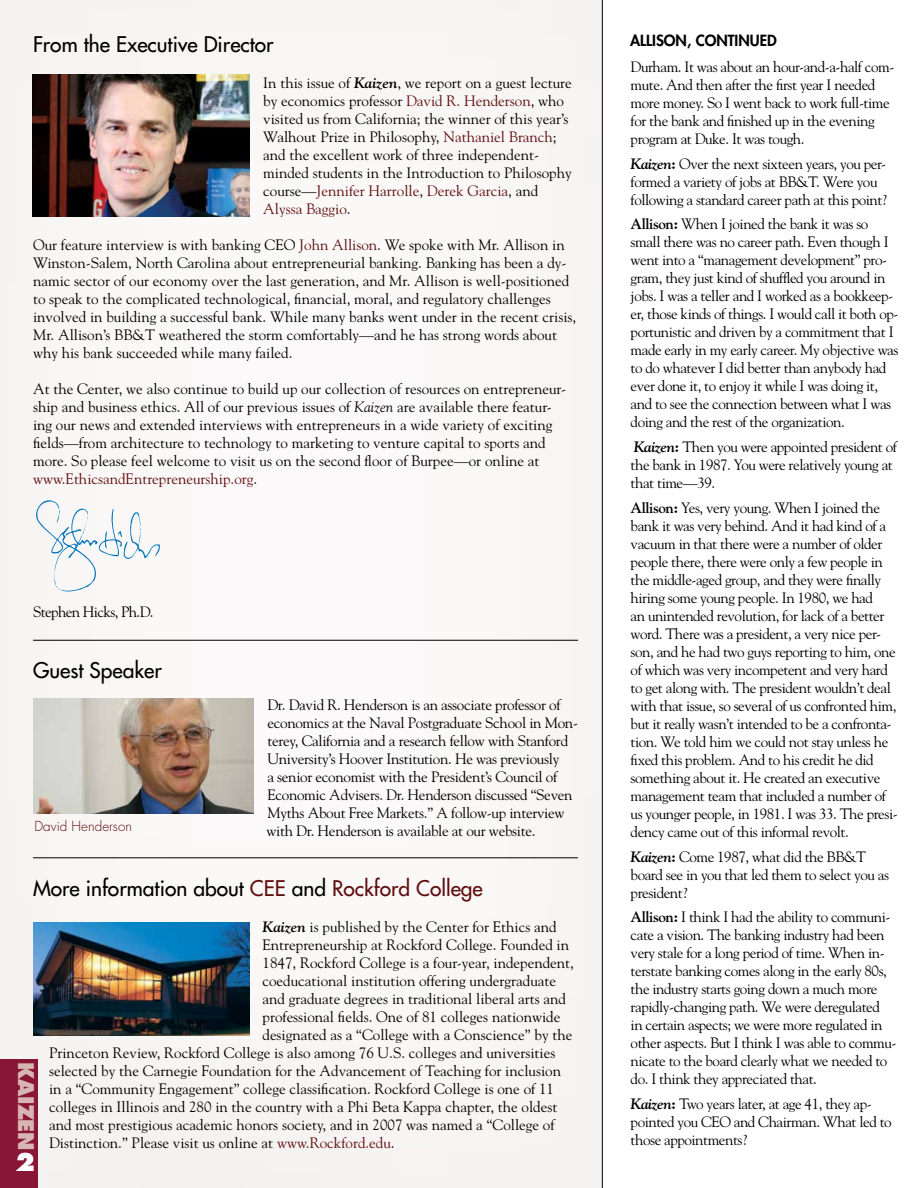
<style>
.page{position:relative;width:918px;height:1188px;background:#fff}
.page>*{position:absolute;margin:0;border:0;box-sizing:border-box;transform-origin:0 0}
.t1{font:800 24px "Futura Std";color:#fff}
.t2{font:500 21px "Futura Std";color:#000}
.t3{font:800 21px "Futura Std";letter-spacing:-.025em;color:#d7b5b3}
.t4{font:15px/18px "Goudy Std";letter-spacing:-.02em;color:#000}
.t5{font:15px/18px "Goudy Std";color:#000}
.t6{font:15px "Goudy Std";letter-spacing:-.04em;color:#000}
.t7{font:800 15px "Futura Std";color:#000}
.t8{font:300 13.5px "Futura Std";color:#600d0f}
.s1{font-weight:700;font-style:italic}
.s2{color:#600d0f}
.s3{font-style:italic}
.s4{font-weight:700}
</style>
<div class="page">
<div style="left:0;top:0;width:602px;height:1188px;background:#f9f7f6"></div>
<div style="left:0;top:1059px;width:37px;height:129px;background:#891635"></div>
<svg style="left:36px;top:500px;width:124px;height:92px"></svg>
<img style="left:33px;top:922px;width:216px;height:114px">
<hr style="left:33px;top:640px;width:545px;height:1px;background:#000">
<hr style="left:602px;top:0;width:1px;height:1188px;background:#000">
<img style="left:32px;top:75px;width:218px;height:141px">
<hr style="left:33px;top:858px;width:545px;height:1px;background:#000">
<img style="left:34px;top:699px;width:220px;height:114px">
<h2 class="t2" style="left:33px;top:31px;width:242px">From the Executive Director</h2>
<p class="t5" style="left:263px;top:73px;width:310px">In this issue of <span class="s1">Kaizen</span>, we report on a guest lecture by economics professor <span class="s2">David R. Henderson</span>, who visited us from California; the winner of this year’s Walhout Prize in Philosophy, <span class="s2">Nathaniel Branch</span>; and the excellent work of three independent&shy;minded students in the Introduction to Philosophy course—<span class="s2">Jennifer Harrolle</span>, <span class="s2">Derek Garcia</span>, and <span class="s2">Alyssa Baggio</span>.</p>
<p class="t5" style="left:33px;top:235px;width:545px">Our feature interview is with banking CEO <span class="s2">John Allison</span>. We spoke with Mr. Allison in Winston-Salem, North Carolina about entrepreneurial banking. Banking has been a dy&shy;namic sector of our economy over the last generation, and Mr. Allison is well-positioned to speak to the complicated technological, financial, moral, and regulatory challenges involved in building a successful bank. While many banks went under in the recent crisis, Mr. Allison’s BB&amp;T weathered the storm comfortably—and he has strong words about why his bank succeeded while many failed.</p>
<p class="t5" style="left:33px;top:379px;width:535px">At the Center, we also continue to build up our collection of resources on entrepreneur&shy;ship and business ethics. All of our previous issues of <span class="s3">Kaizen</span> are available there featur&shy;ing our news and extended interviews with entrepreneurs in a wide variety of exciting fields—from architecture to technology to marketing to venture capital to sports and more. So please feel welcome to visit us on the second floor of Burpee—or online at <span class="s2">www.EthicsandEntrepreneurship.org</span>.</p>
<p class="t6" style="left:33px;top:602px;width:122px">Stephen Hicks, Ph.D.</p>
<h2 class="t2" style="left:33px;top:657px;width:130px">Guest Speaker</h2>
<p class="t8" style="left:35px;top:818px;width:99px">David Henderson</p>
<p class="t4" style="left:267px;top:696px;width:313px">Dr. David R. Henderson is an associate professor of economics at the Naval Postgraduate School in Mon&shy;terey, California and a research fellow with Stanford University’s Hoover Institution. He was previously<br>a senior economist with the President’s Council of Economic Advisers. Dr. Henderson discussed “Seven Myths About Free Markets.” A follow-up interview with Dr. Henderson is available at our website.</p>
<h2 class="t2" style="left:33px;top:875px;width:451px">More information about <span class="s2">CEE</span> and <span class="s2">Rockford College</span></h2>
<p class="t5" style="left:263px;top:918px;width:296px"><span class="s1">Kaizen</span> is published by the Center for Ethics and</p>
<p class="t5" style="left:263px;top:936px;width:308px">Entrepreneurship at Rockford College. Founded in</p>
<p class="t5" style="left:263px;top:954px;width:313px">1847, Rockford College is a four-year, independent,</p>
<p class="t5" style="left:263px;top:972px;width:295px">coeducational institution offering undergraduate</p>
<p class="t5" style="left:263px;top:990px;width:305px">and graduate degrees in traditional liberal arts and</p>
<p class="t5" style="left:263px;top:1008px;width:299px">professional fields. One of 81 colleges nationwide</p>
<p class="t5" style="left:263px;top:1026px;width:311px">designated as a “College with a Conscience” by the</p>
<p class="t5" style="left:49px;top:1044px;width:508px">Princeton Review, Rockford College is also among 76 U.S. colleges and universities</p>
<p class="t5" style="left:49px;top:1062px;width:514px">selected by the Carnegie Foundation for the Advancement of Teaching for inclusion</p>
<p class="t5" style="left:49px;top:1080px;width:506px">in a “Community Engagement” college classification. Rockford College is one of 11</p>
<p class="t5" style="left:49px;top:1098px;width:510px">colleges in Illinois and 280 in the country with a Phi Beta Kappa chapter, the oldest</p>
<p class="t5" style="left:49px;top:1116px;width:507px">and most prestigious academic honors society, and in 2007 was named a “College of</p>
<p class="t5" style="left:49px;top:1134px;width:347px">Distinction.” Please visit us online at <span class="s2">www.Rockford.edu</span>.</p>
<h2 class="t3" style="left:40px;top:1062px;width:89px;rotate:90deg">KAIZEN</h2>
<h1 class="t1" style="left:15px;top:1147px;width:21px">2</h1>
<p class="t7" style="left:630px;top:31px;width:148px">ALLISON, CONTINUED</p>
<p class="t4" style="left:631px;top:58px;width:265px">Durham. It was about an hour-and-a-half com&shy;mute. And then after the first year I needed more money. So I went back to work full-time for the bank and finished up in the evening program at Duke. It was tough.</p>
<p class="t4" style="left:631px;top:154px;width:258px"><span class="s1">Kaizen</span><span class="s4">:</span> Over the next sixteen years, you per&shy;formed a variety of jobs at BB&amp;T. Were you following a standard career path at this point?</p>
<p class="t4" style="left:631px;top:215px;width:269px"><span class="s4">Allison:</span> When I joined the bank it was so small there was no career path. Even though I went into a “management development” pro&shy;gram, they just kind of shuffled you around in jobs. I was a teller and I worked as a bookkeep&shy;er, those kinds of things. I would call it both op&shy;portunistic and driven by a commitment that I made early in my early career. My objective was to do whatever I did better than anybody had ever done it, to enjoy it while I was doing it, and to see the connection between what I was doing and the rest of the organization.</p>
<p class="t4" style="left:631px;top:438px;width:268px"><span class="s1">Kaizen</span><span class="s4">:</span> Then you were appointed president of the bank in 1987. You were relatively young at that time—39.</p>
<p class="t4" style="left:631px;top:499px;width:269px"><span class="s4">Allison:</span> Yes, very young. When I joined the bank it was very behind. And it had kind of a vacuum in that there were a number of older people there, there were only a few people in the middle-aged group, and they were finally hiring some young people. In 1980, we had<br>an unintended revolution, for lack of a better word. There was a president, a very nice per&shy;son, and he had two guys reporting to him, one of which was very incompetent and very hard to get along with. The president wouldn’t deal with that issue, so several of us confronted him, but it really wasn’t intended to be a confronta&shy;tion. We told him we could not stay unless he fixed this problem. And to his credit he did something about it. He created an executive management team that included a number of us younger people, in 1981. I was 33. The presi&shy;dency came out of this informal revolt.</p>
<p class="t4" style="left:631px;top:847px;width:260px"><span class="s1">Kaizen</span><span class="s4">:</span> Come 1987, what did the BB&amp;T board see in you that led them to select you as president?</p>
<p class="t4" style="left:631px;top:908px;width:267px"><span class="s4">Allison:</span> I think I had the ability to communi&shy;cate a vision. The banking industry had been very stale for a long period of time. When in&shy;terstate banking comes along in the early 80s, the industry starts going down a much more rapidly-changing path. We were deregulated<br>in certain aspects; we were more regulated in other aspects. But I think I was able to commu&shy;nicate to the board clearly what we needed to do. I think they appreciated that.</p>
<p class="t4" style="left:631px;top:1095px;width:263px"><span class="s1">Kaizen</span><span class="s4">:</span> Two years later, at age 41, they ap&shy;pointed you CEO and Chairman. What led to those appointments?</p>
</div>
